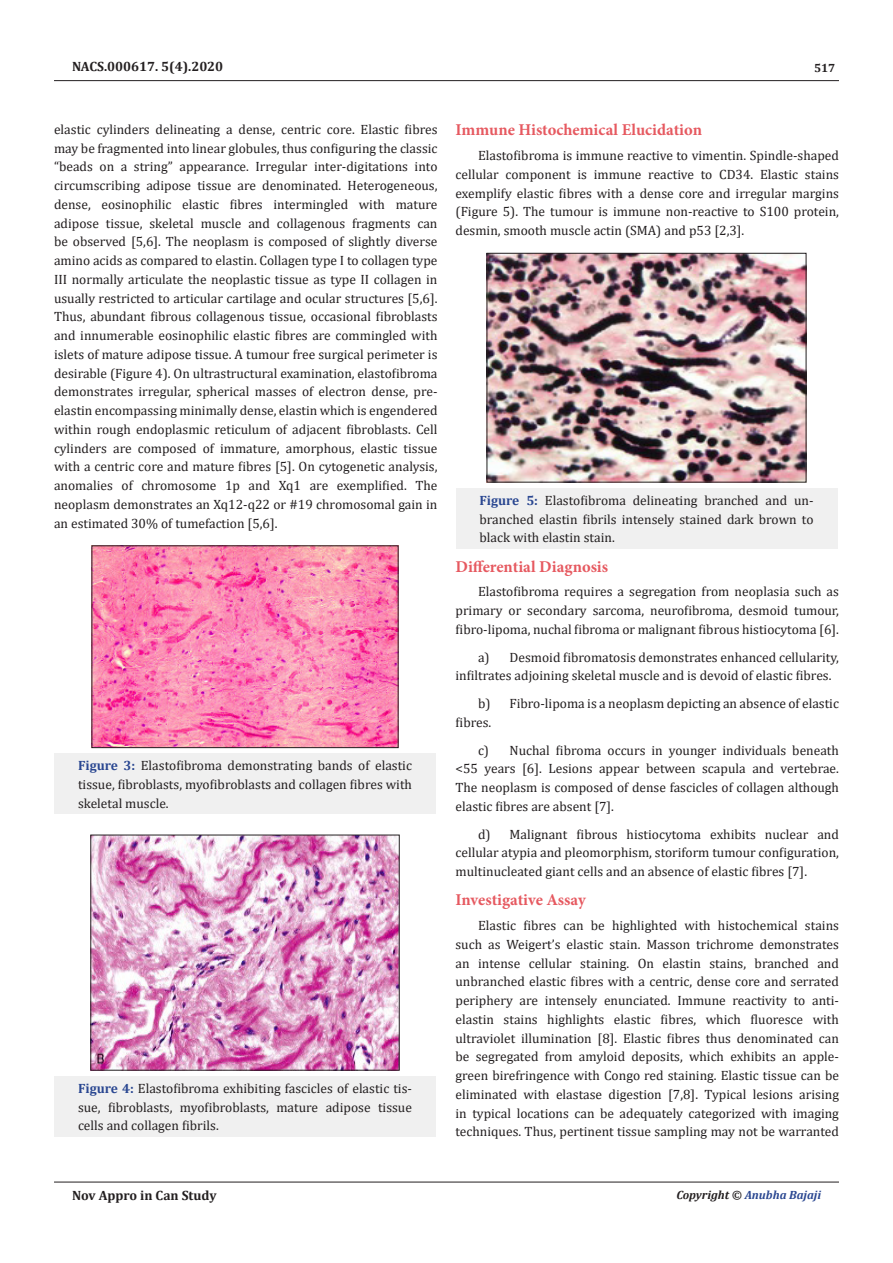
<style>
.page{position:relative;width:893px;height:1263px;background:#fff}
.page>*{position:absolute;margin:0;border:0;box-sizing:border-box;transform-origin:0 0}
.t1{font:700 16.5px "Minion Pro";color:#e65960}
.t2{font:13.5px/18.8px "Cambria";color:#231f20;text-align:justify}
.t3{font:700 13.5px "Cambria";color:#231f20}
.t4{font:italic 700 12px "Cambria";color:#2a4791}
.t5{font:700 12px "Cambria";color:#231f20}
.s1{font-weight:700;color:#2a4791}
.s2{color:#231f20}
</style>
<div class="page">
<hr style="left:54px;top:80px;width:785px;height:1px;background:#231f20">
<hr style="left:54px;top:1182px;width:785px;height:1px;background:#231f20">
<div style="left:54px;top:754px;width:382px;height:60px;background:#f0f0f0"></div>
<img style="left:94px;top:548px;width:302px;height:198px">
<div style="left:92px;top:546px;width:306px;height:202px;border:1px solid #231f20"></div>
<div style="left:54px;top:1076px;width:382px;height:60px;background:#f0f0f0"></div>
<img style="left:93px;top:837px;width:304px;height:231px">
<div style="left:455px;top:488px;width:382px;height:60px;background:#f0f0f0"></div>
<img style="left:489px;top:255px;width:315px;height:225px">
<div style="left:487px;top:253px;width:319px;height:229px;border:1px solid #231f20"></div>
<p class="t3" style="left:72px;top:57px;width:153px">NACS.000617. 5(4).2020</p>
<p class="t5" style="left:814px;top:60px;width:23px">517</p>
<p class="t2" style="left:54px;top:120px;width:385px">elastic cylinders delineating a dense, centric core. Elastic fibres may be fragmented into linear globules, thus configuring the classic “beads on a string” appearance. Irregular inter-digitations into circumscribing adipose tissue are denominated. Heterogeneous, dense, eosinophilic elastic fibres intermingled with mature adipose tissue, skeletal muscle and collagenous fragments can be observed [5,6]. The neoplasm is composed of slightly diverse amino acids as compared to elastin. Collagen type I to collagen type III normally articulate the neoplastic tissue as type II collagen in usually restricted to articular cartilage and ocular structures [5,6].<br>Thus, abundant fibrous collagenous tissue, occasional fibroblasts and innumerable eosinophilic elastic fibres are commingled with islets of mature adipose tissue. A tumour free surgical perimeter is desirable (Figure 4). On ultrastructural examination, elastofibroma demonstrates irregular, spherical masses of electron dense, pre&shy;elastin encompassing minimally dense, elastin which is engendered within rough endoplasmic reticulum of adjacent fibroblasts. Cell cylinders are composed of immature, amorphous, elastic tissue with a centric core and mature fibres [5]. On cytogenetic analysis, anomalies of chromosome 1p and Xq1 are exemplified. The neoplasm demonstrates an Xq12-q22 or #19 chromosomal gain in an estimated 30% of tumefaction [5,6].</p>
<p class="t2" style="left:78px;top:756px;width:335px"><span class="s1">Figure 3:</span> Elastofibroma demonstrating bands of elastic tissue, fibroblasts, myofibroblasts and collagen fibres with skeletal muscle.</p>
<p class="t2" style="left:78px;top:1079px;width:335px"><span class="s1">Figure 4:</span> Elastofibroma exhibiting fascicles of elastic tis&shy;sue, fibroblasts, myofibroblasts, mature adipose tissue cells and collagen fibrils.</p>
<p class="t1" style="left:455px;top:118px;width:248px">Immune Histochemical Elucidation</p>
<p class="t2" style="left:455px;top:146px;width:385px;text-indent:22px">Elastofibroma is immune reactive to vimentin. Spindle-shaped cellular component is immune reactive to CD34. Elastic stains exemplify elastic fibres with a dense core and irregular margins (Figure 5). The tumour is immune non-reactive to S100 protein, desmin, smooth muscle actin (SMA) and p53 [2,3].</p>
<p class="t2" style="left:479px;top:491px;width:335px"><span class="s1">Figure 5:</span> Elastofibroma delineating branched and un&shy;branched elastin fibrils intensely stained dark brown to black with elastin stain.</p>
<p class="t1" style="left:455px;top:555px;width:154px">Differential Diagnosis</p>
<p class="t2" style="left:455px;top:582px;width:385px;text-indent:22px">Elastofibroma requires a segregation from neoplasia such as primary or secondary sarcoma, neurofibroma, desmoid tumour, fibro-lipoma, nuchal fibroma or malignant fibrous histiocytoma [6].</p>
<p class="t2" style="left:455px;top:647px;width:385px;text-indent:22px">a) Desmoid fibromatosis demonstrates enhanced cellularity, infiltrates adjoining skeletal muscle and is devoid of elastic fibres.</p>
<p class="t2" style="left:455px;top:694px;width:385px;text-indent:22px">b) Fibro-lipoma is a neoplasm depicting an absence of elastic fibres.</p>
<p class="t2" style="left:455px;top:740px;width:385px;text-indent:22px">c) Nuchal fibroma occurs in younger individuals beneath &lt;55 years [6]. Lesions appear between scapula and vertebrae.<br>The neoplasm is composed of dense fascicles of collagen although elastic fibres are absent [7].</p>
<p class="t2" style="left:455px;top:824px;width:385px;text-indent:22px">d) Malignant fibrous histiocytoma exhibits nuclear and cellular atypia and pleomorphism, storiform tumour configuration, multinucleated giant cells and an absence of elastic fibres [7].</p>
<p class="t1" style="left:455px;top:888px;width:132px">Investigative Assay</p>
<p class="t2" style="left:455px;top:916px;width:385px;text-indent:22px">Elastic fibres can be highlighted with histochemical stains such as Weigert’s elastic stain. Masson trichrome demonstrates an intense cellular staining. On elastin stains, branched and unbranched elastic fibres with a centric, dense core and serrated periphery are intensely enunciated. Immune reactivity to anti&shy;elastin stains highlights elastic fibres, which fluoresce with ultraviolet illumination [8]. Elastic fibres thus denominated can be segregated from amyloid deposits, which exhibits an apple&shy;green birefringence with Congo red staining. Elastic tissue can be eliminated with elastase digestion [7,8]. Typical lesions arising in typical locations can be adequately categorized with imaging techniques. Thus, pertinent tissue sampling may not be warranted</p>
<p class="t3" style="left:72px;top:1185px;width:146px">Nov Appro in Can Study</p>
<p class="t4" style="left:676px;top:1186px;width:146px"><span class="s2">Copyright ©</span> Anubha Bajaji</p>
</div>
